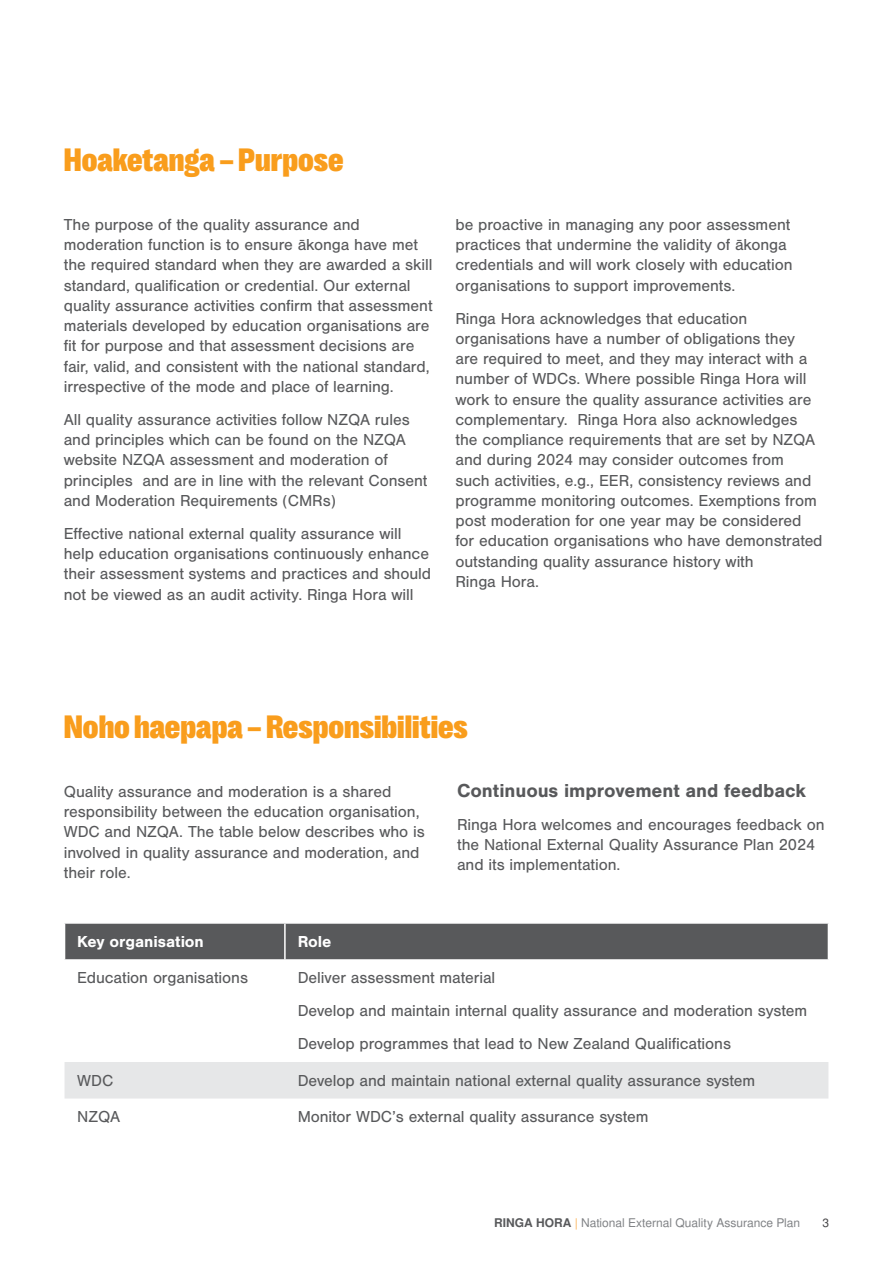
<style>
.page{position:relative;width:893px;height:1263px;background:#fff}
.page>*{position:absolute;margin:0;border:0;box-sizing:border-box;transform-origin:0 0}
.t1{font:900 33px "Right Grotesk Compact";color:#f99d1c}
.t2{font:700 19.5px "Nimbus San";letter-spacing:-.005em;color:#58595b}
.t3{font:16.5px/20.2px "Nimbus San";letter-spacing:-.005em;color:#58595b}
.t4{font:700 16.5px "Nimbus San";letter-spacing:-.005em;color:#fff}
.t5{font:12px "Nimbus San L";color:#808285}
.t6{font:12px "Nimbus San L";color:#464547}
.s1{font-weight:700;color:#58595b}
.s2{color:#fbae4b}
</style>
<div class="page">
<div style="left:65px;top:924px;width:763px;height:35px;background:#58595b"></div>
<svg style="left:65px;top:959px;width:763px;height:140px"></svg>
<div style="left:65px;top:1062px;width:763px;height:36px;background:#e6e7e8"></div>
<hr style="left:284px;top:924px;width:2px;height:35px;background:#fff">
<h1 class="t1" style="left:64px;top:142px;width:281px">Hoaketanga – Purpose</h1>
<p class="t3" style="left:64px;top:214px;width:370px">The purpose of the quality assurance and moderation function is to ensure ākonga have met the required standard when they are awarded a skill standard, qualification or credential. Our external quality assurance activities confirm that assessment materials developed by education organisations are fit for purpose and that assessment decisions are fair, valid, and consistent with the national standard, irrespective of the mode and place of learning.</p>
<p class="t3" style="left:64px;top:409px;width:365px">All quality assurance activities follow NZQA rules and principles which can be found on the NZQA website NZQA assessment and moderation of principles and are in line with the relevant Consent and Moderation Requirements (CMRs)</p>
<p class="t3" style="left:64px;top:523px;width:369px">Effective national external quality assurance will help education organisations continuously enhance their assessment systems and practices and should not be viewed as an audit activity. Ringa Hora will</p>
<p class="t3" style="left:455px;top:214px;width:339px">be proactive in managing any poor assessment practices that undermine the validity of ākonga credentials and will work closely with education organisations to support improvements.</p>
<p class="t3" style="left:455px;top:308px;width:369px">Ringa Hora acknowledges that education organisations have a number of obligations they<br>are required to meet, and they may interact with a number of WDCs. Where possible Ringa Hora will work to ensure the quality assurance activities are complementary. Ringa Hora also acknowledges the compliance requirements that are set by NZQA and during 2024 may consider outcomes from<br>such activities, e.g., EER, consistency reviews and programme monitoring outcomes. Exemptions from post moderation for one year may be considered for education organisations who have demonstrated outstanding quality assurance history with<br>Ringa Hora.</p>
<h1 class="t1" style="left:64px;top:709px;width:406px">Noho haepapa – Responsibilities</h1>
<p class="t3" style="left:64px;top:782px;width:363px">Quality assurance and moderation is a shared responsibility between the education organisation, WDC and NZQA. The table below describes who is involved in quality assurance and moderation, and their role.</p>
<p class="t2" style="left:457px;top:779px;width:351px">Continuous improvement and feedback</p>
<p class="t3" style="left:457px;top:815px;width:369px">Ringa Hora welcomes and encourages feedback on the National External Quality Assurance Plan 2024 and its implementation.</p>
<p class="t4" style="left:77px;top:932px;width:128px">Key organisation</p>
<p class="t4" style="left:298px;top:932px;width:35px">Role</p>
<p class="t3" style="left:77px;top:968px;width:172px">Education organisations</p>
<p class="t3" style="left:298px;top:961px;width:511px;line-height:33px">Deliver assessment material<br>Develop and maintain internal quality assurance and moderation system<br>Develop programmes that lead to New Zealand Qualifications</p>
<p class="t3" style="left:77px;top:1070px;width:38px">WDC</p>
<p class="t3" style="left:298px;top:1070px;width:459px">Develop and maintain national external quality assurance system</p>
<p class="t3" style="left:77px;top:1107px;width:44px">NZQA</p>
<p class="t3" style="left:298px;top:1107px;width:352px">Monitor WDC’s external quality assurance system</p>
<p class="t5" style="left:494px;top:1214px;width:308px"><span class="s1">RINGA HORA</span> <span class="s2">|</span> National External Quality Assurance Plan</p>
<p class="t6" style="left:822px;top:1214px;width:8px">3</p>
</div>
